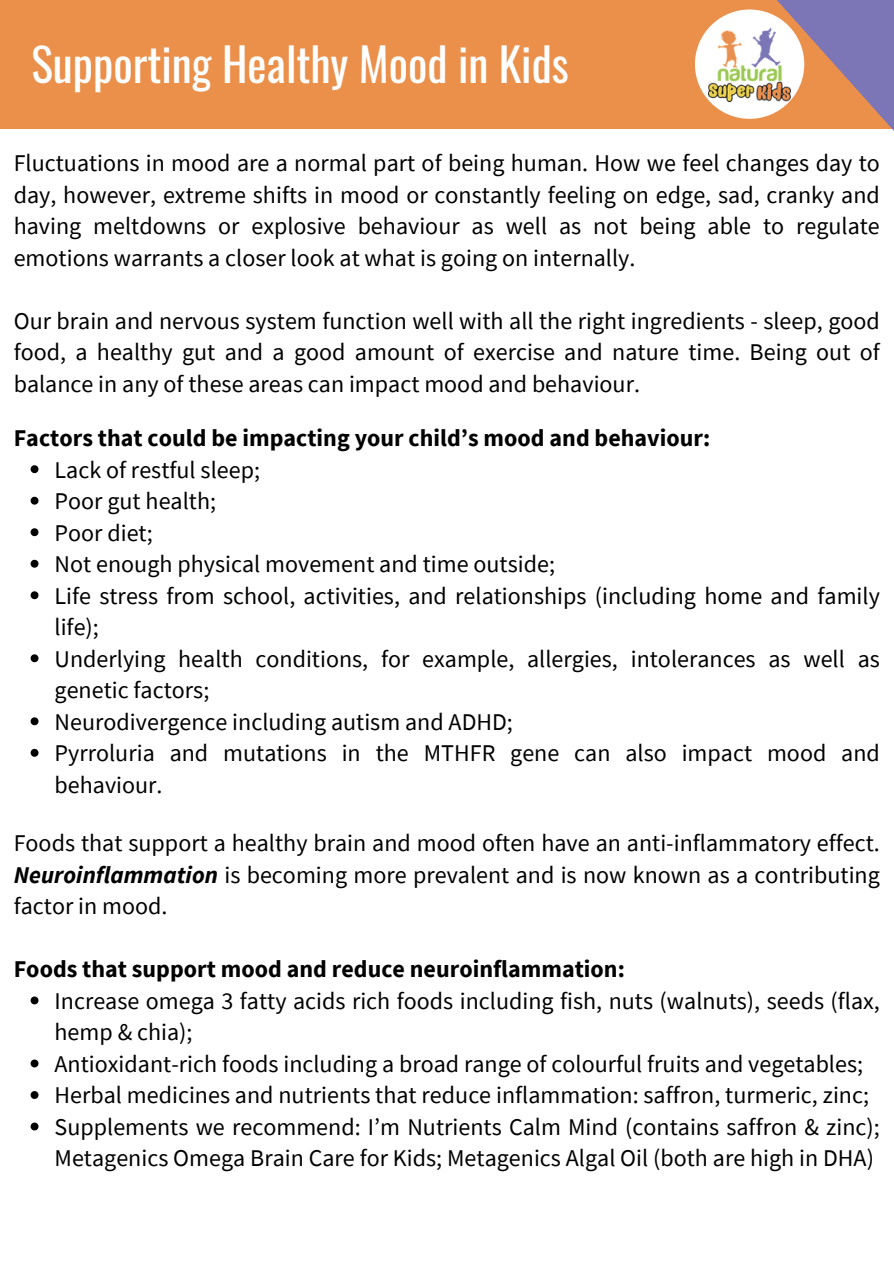
<style>
.page{position:relative;width:894px;height:1264px;background:#fff}
.page>*{position:absolute;margin:0;border:0;box-sizing:border-box;transform-origin:0 0}
.t1{font:45.45px "Oswald";color:#fff}
.t2{font:24px/31.5px "Source Sans Pro";color:#000}
.t3{font:700 24px "Source Sans Pro";color:#000}
.s1{font-weight:700;font-style:italic}
</style>
<div class="page">
<div style="left:0;top:0;width:893px;height:128px;background:#eb904b"></div>
<svg style="left:0;top:128px;width:260px;height:1px"></svg>
<svg style="left:674px;top:0;width:219px;height:130px"></svg>
<svg style="left:31px;top:465px;width:7px;height:8px"></svg>
<svg style="left:31px;top:497px;width:7px;height:7px"></svg>
<svg style="left:31px;top:528px;width:7px;height:8px"></svg>
<svg style="left:31px;top:560px;width:7px;height:7px"></svg>
<svg style="left:31px;top:591px;width:7px;height:8px"></svg>
<svg style="left:31px;top:654px;width:7px;height:8px"></svg>
<svg style="left:31px;top:717px;width:7px;height:8px"></svg>
<svg style="left:31px;top:749px;width:7px;height:7px"></svg>
<svg style="left:31px;top:996px;width:7px;height:8px"></svg>
<svg style="left:31px;top:1059px;width:7px;height:8px"></svg>
<svg style="left:31px;top:1091px;width:7px;height:7px"></svg>
<svg style="left:31px;top:1122px;width:7px;height:8px"></svg>
<p class="t1" style="left:31px;top:28px;width:538px">Supporting Healthy Mood in Kids</p>
<p class="t2" style="left:14px;top:147px;width:867px;text-align:justify">Fluctuations in mood are a normal part of being human. How we feel changes day to day, however, extreme shifts in mood or constantly feeling on edge, sad, cranky and having meltdowns or explosive behaviour as well as not being able to regulate emotions warrants a closer look at what is going on internally.</p>
<p class="t2" style="left:14px;top:304px;width:867px;text-align:justify">Our brain and nervous system function well with all the right ingredients - sleep, good food, a healthy gut and a good amount of exercise and nature time. Being out of balance in any of these areas can impact mood and behaviour.</p>
<p class="t3" style="left:14px;top:422px;width:698px">Factors that could be impacting your child’s mood and behaviour:</p>
<h2 class="t2" style="left:55px;top:453px;width:207px">Lack of restful sleep;</h2>
<p class="t2" style="left:55px;top:485px;width:163px">Poor gut health;</p>
<p class="t2" style="left:55px;top:516px;width:100px">Poor diet;</p>
<p class="t2" style="left:55px;top:548px;width:502px">Not enough physical movement and time outside;</p>
<p class="t2" style="left:55px;top:579px;width:826px">Life stress from school, activities, and relationships (including home and family life);</p>
<p class="t2" style="left:55px;top:642px;width:826px">Underlying health conditions, for example, allergies, intolerances as well as genetic factors;</p>
<p class="t2" style="left:55px;top:705px;width:460px">Neurodivergence including autism and ADHD;</p>
<p class="t2" style="left:55px;top:737px;width:826px">Pyrroluria and mutations in the MTHFR gene can also impact mood and behaviour.</p>
<p class="t2" style="left:14px;top:827px;width:867px;text-align:justify">Foods that support a healthy brain and mood often have an anti-inflammatory effect.<br><span class="s1">Neuroinflammation</span> is becoming more prevalent and is now known as a contributing factor in mood.</p>
<p class="t3" style="left:14px;top:953px;width:612px">Foods that support mood and reduce neuroinflammation:</p>
<h2 class="t2" style="left:55px;top:984px;width:826px">Increase omega 3 fatty acids rich foods including fish, nuts (walnuts), seeds (flax, hemp &amp; chia);</h2>
<p class="t2" style="left:55px;top:1047px;width:809px">Antioxidant-rich foods including a broad range of colourful fruits and vegetables;</p>
<p class="t2" style="left:55px;top:1079px;width:815px">Herbal medicines and nutrients that reduce inflammation: saffron, turmeric, zinc;</p>
<p class="t2" style="left:55px;top:1110px;width:826px">Supplements we recommend: I’m Nutrients Calm Mind (contains saffron &amp; zinc);<br>Metagenics Omega Brain Care for Kids; Metagenics Algal Oil (both are high in DHA)</p>
</div>
